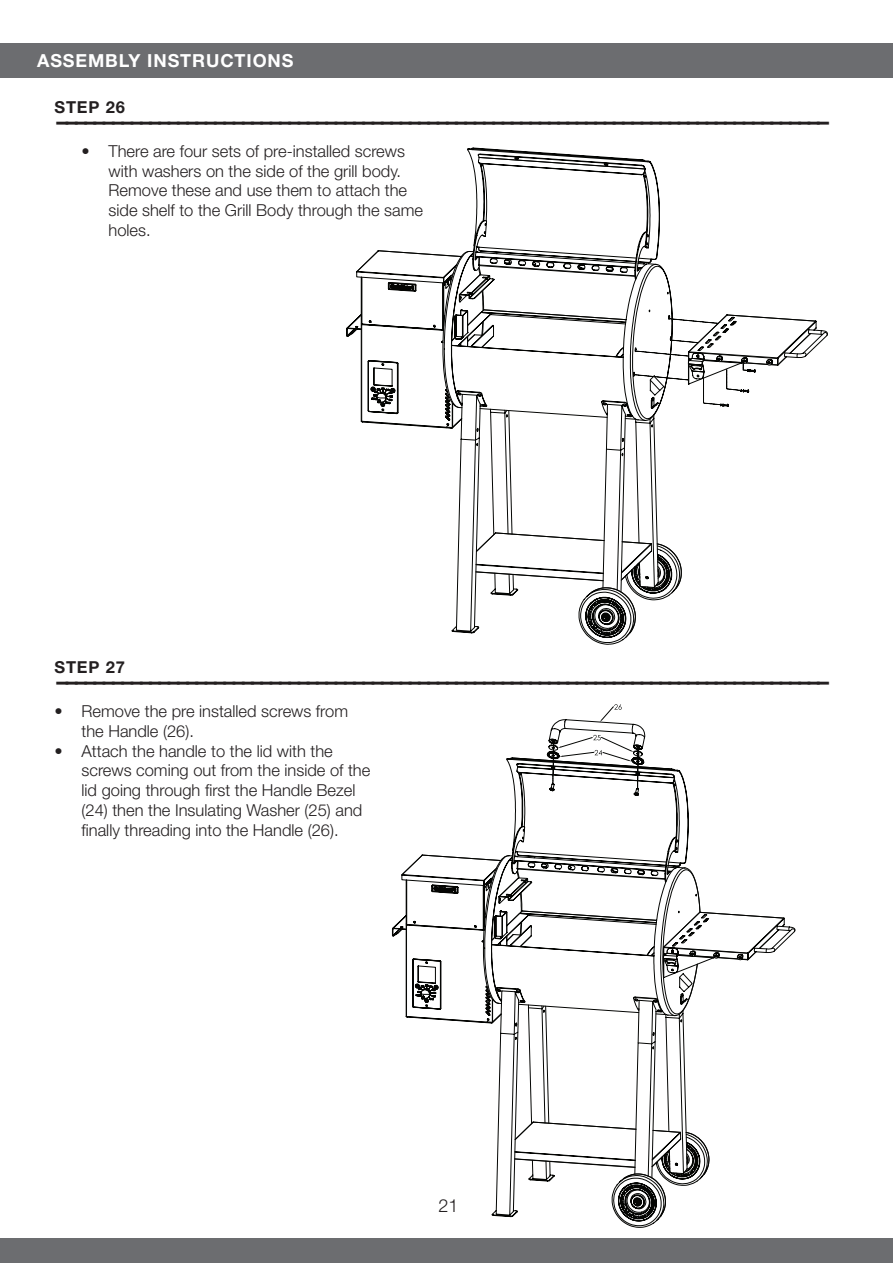
<style>
.page{position:relative;width:893px;height:1263px;background:#fff}
.page>*{position:absolute;margin:0;border:0;box-sizing:border-box;transform-origin:0 0}
.t1{font:700 18px "Helvetica Neue LT Std";letter-spacing:.05em;color:#fff}
.t2{font:300 18px "Helvetica Neue LT Std";color:#231f20}
.t3{font:300 16.5px/19.8px "Helvetica Neue LT Std";color:#231f20}
.t4{font:900 expanded 16.5px "Helvetica Neue LT Std";color:#231f20;scale:2 1}
.t5{font:700 16.5px "Helvetica Neue LT Std";letter-spacing:.05em;color:#231f20}
</style>
<div class="page">
<div style="left:0;top:1238px;width:893px;height:25px;background:#6c6d70"></div>
<div style="left:0;top:43px;width:893px;height:35px;background:#6c6d70"></div>
<svg style="left:346px;top:153px;width:482px;height:482px"></svg>
<svg style="left:703px;top:363px;width:53px;height:43px"></svg>
<svg style="left:392px;top:757px;width:403px;height:462px"></svg>
<svg style="left:511px;top:719px;width:274px;height:241px"></svg>
<svg style="left:600px;top:704px;width:22px;height:18px"></svg>
<svg style="left:558px;top:735px;width:76px;height:26px"></svg>
<p class="t1" style="left:37px;top:50px;width:258px">ASSEMBLY INSTRUCTIONS</p>
<p class="t5" style="left:55px;top:97px;width:72px">STEP 26</p>
<p class="t4" style="left:55px;top:111px;width:390px">-----------------------------------------------------------------------------------</p>
<p class="t3" style="left:109px;top:141px;width:316px;text-indent:-27px">• There are four sets of pre-installed screws with washers on the side of the grill body.<br>Remove these and use them to attach the side shelf to the Grill Body through the same holes.</p>
<p class="t5" style="left:55px;top:657px;width:72px">STEP 27</p>
<p class="t4" style="left:55px;top:672px;width:390px">-----------------------------------------------------------------------------------</p>
<p class="t3" style="left:82px;top:701px;width:268px;text-indent:-27px">• Remove the pre installed screws from the Handle (26).</p>
<p class="t3" style="left:82px;top:740px;width:290px;text-indent:-27px">• Attach the handle to the lid with the screws coming out from the inside of the lid going through first the Handle Bezel (24) then the Insulating Washer (25) and finally threading into the Handle (26).</p>
<p class="t2" style="left:438px;top:1194px;width:22px">21</p>
</div>
